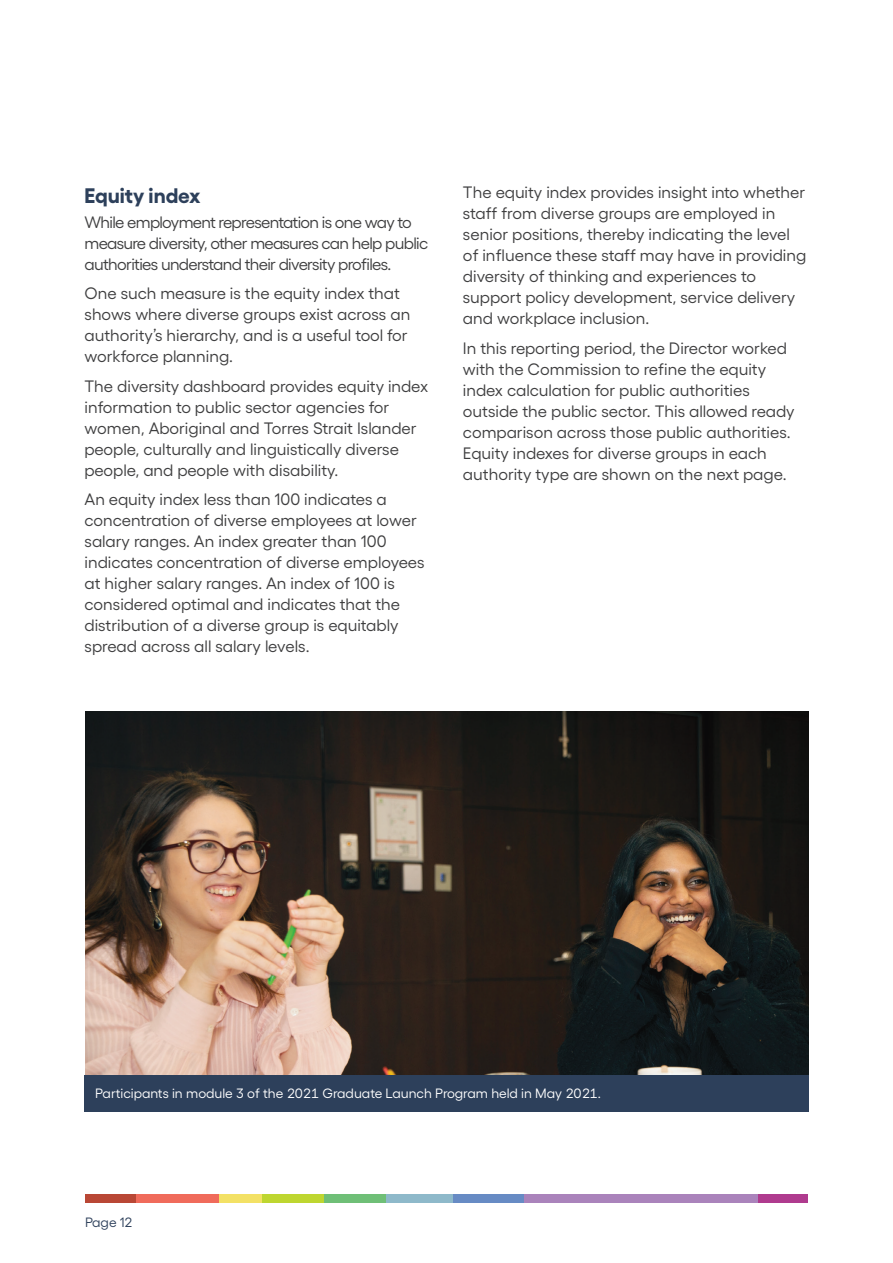
<style>
.page{position:relative;width:893px;height:1263px;background:#fff}
.page>*{position:absolute;margin:0;border:0;box-sizing:border-box;transform-origin:0 0}
.Header_3{font:700 21px "Gellix";color:#2d405b}
.Body{font:16.5px/21px "Gellix";color:#3e3e3f}
.Body-2{font:16.5px/21px "Gellix";letter-spacing:-.04em;color:#3e3e3f}
.Captions{font:13.5px "Gellix";color:#fff}
.t1{font:13.5px "Gellix";color:#2d405b}
</style>
<div class="page">
<div style="left:758px;top:1194px;width:50px;height:8px;background:#af3b8e"></div>
<div style="left:523px;top:1194px;width:235px;height:8px;background:#aa83bb"></div>
<div style="left:453px;top:1194px;width:71px;height:8px;background:#678bc4"></div>
<div style="left:359px;top:1194px;width:94px;height:8px;background:#8eb9ca"></div>
<div style="left:322px;top:1194px;width:64px;height:8px;background:#6fbf77"></div>
<div style="left:262px;top:1194px;width:61px;height:8px;background:#bed630"></div>
<div style="left:211px;top:1194px;width:51px;height:8px;background:#f3e165"></div>
<div style="left:109px;top:1194px;width:110px;height:8px;background:#f06b5b"></div>
<div style="left:85px;top:1194px;width:51px;height:8px;background:#b94735"></div>
<img style="left:85px;top:711px;width:724px;height:365px">
<div style="left:85px;top:1076px;width:724px;height:36px;background:#2d405b"></div>
<p class="Header_3" style="left:85px;top:178px;width:118px">Equity index</p>
<p class="Body-2" style="left:85px;top:210px;width:345px">While employment representation is one way to measure diversity, other measures can help public authorities understand their diversity profiles.</p>
<p class="Body" style="left:85px;top:281px;width:327px">One such measure is the equity index that shows where diverse groups exist across an authority’s hierarchy, and is a useful tool for workforce planning.</p>
<p class="Body" style="left:85px;top:374px;width:345px">The diversity dashboard provides equity index information to public sector agencies for women, Aboriginal and Torres Strait Islander people, culturally and linguistically diverse people, and people with disability.</p>
<p class="Body" style="left:85px;top:487px;width:342px">An equity index less than 100 indicates a concentration of diverse employees at lower salary ranges. An index greater than 100 indicates concentration of diverse employees at higher salary ranges. An index of 100 is considered optimal and indicates that the distribution of a diverse group is equitably spread across all salary levels.</p>
<p class="Body" style="left:463px;top:180px;width:345px">The equity index provides insight into whether staff from diverse groups are employed in senior positions, thereby indicating the level of influence these staff may have in providing diversity of thinking and experiences to support policy development, service delivery and workplace inclusion.</p>
<p class="Body" style="left:463px;top:336px;width:333px">In this reporting period, the Director worked with the Commission to refine the equity index calculation for public authorities outside the public sector. This allowed ready comparison across those public authorities.<br>Equity indexes for diverse groups in each authority type are shown on the next page.</p>
<p class="Captions" style="left:95px;top:1082px;width:507px">Participants in module 3 of the 2021 Graduate Launch Program held in May 2021.</p>
<p class="t1" style="left:85px;top:1212px;width:49px">Page 12</p>
</div>
